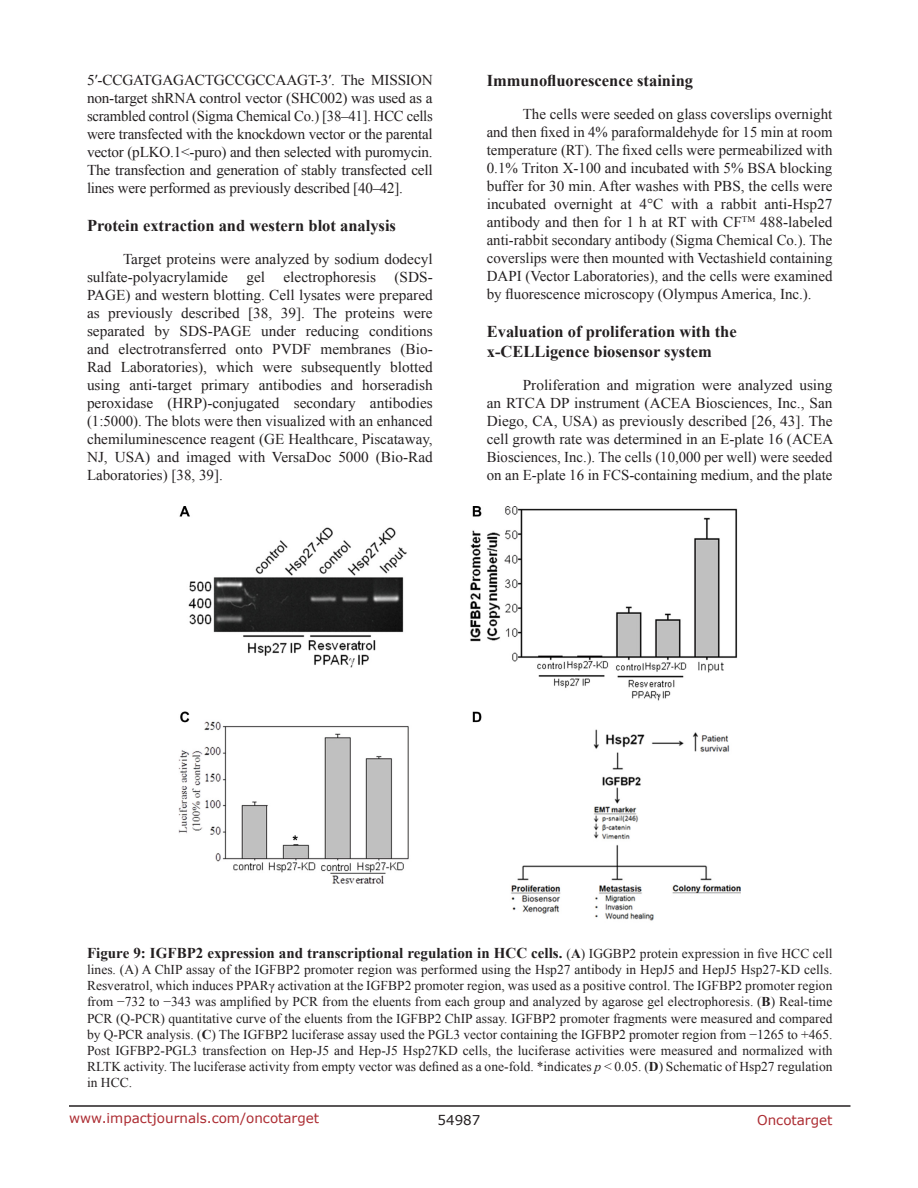
<style>
.page{position:relative;width:918px;height:1188px;background:#fff}
.page>*{position:absolute;margin:0;border:0;box-sizing:border-box;transform-origin:0 0}
.SubHeading_middle{font:700 16.5px/19.8px "Times New Roman";color:#231f20}
.BodyText{font:15px/18px "Times New Roman";color:#231f20;text-align:justify}
.FigureText{font:700 15px "Times New Roman";color:#231f20}
.FigureText-2{font:13.5px/16.2px "Times New Roman";color:#231f20;text-align:justify}
.t1{font:13.5px "Verdana";color:#ac2b31}
.t2{font:13.5px "Verdana";color:#231f20}
.s1{font-weight:400;font-size:13.5px}
.s2{font-size:13.5px}
.s3{font-weight:700}
.s4{font-style:italic}
</style>
<div class="page">
<hr style="left:69px;top:1105px;width:781px;height:2px;background:#231f20">
<img style="left:179px;top:507px;width:562px;height:414px">
<p class="BodyText" style="left:87px;top:71px;width:347px">5′-CCGATGAGACTGCCGCCAAGT-3′. The MISSION non-target shRNA control vector (SHC002) was used as a scrambled control (Sigma Chemical Co.) [38–41]. HCC cells were transfected with the knockdown vector or the parental vector (pLKO.1&lt;-puro) and then selected with puromycin.<br>The transfection and generation of stably transfected cell lines were performed as previously described [40–42].</p>
<p class="SubHeading_middle" style="left:87px;top:215px;width:311px">Protein extraction and western blot analysis</p>
<p class="BodyText" style="left:87px;top:250px;width:347px;text-indent:36px">Target proteins were analyzed by sodium dodecyl sulfate-polyacrylamide gel electrophoresis (SDS-PAGE) and western blotting. Cell lysates were prepared as previously described [38, 39]. The proteins were separated by SDS-PAGE under reducing conditions and electrotransferred onto PVDF membranes (Bio-Rad Laboratories), which were subsequently blotted using anti-target primary antibodies and horseradish peroxidase (HRP)-conjugated secondary antibodies (1:5000). The blots were then visualized with an enhanced chemiluminescence reagent (GE Healthcare, Piscataway, NJ, USA) and imaged with VersaDoc 5000 (Bio-Rad Laboratories) [38, 39].</p>
<p class="SubHeading_middle" style="left:487px;top:70px;width:208px">Immunofluorescence staining</p>
<p class="BodyText" style="left:487px;top:105px;width:347px;text-indent:36px">The cells were seeded on glass coverslips overnight and then fixed in 4% paraformaldehyde for 15 min at room temperature (RT). The fixed cells were permeabilized with 0.1% Triton X-100 and incubated with 5% BSA blocking buffer for 30 min. After washes with PBS, the cells were incubated overnight at 4°C with a rabbit anti-Hsp27 antibody and then for 1 h at RT with CF<sup>TM</sup> 488-labeled anti-rabbit secondary antibody (Sigma Chemical Co.). The coverslips were then mounted with Vectashield containing DAPI (Vector Laboratories), and the cells were examined by fluorescence microscopy (Olympus America, Inc.).</p>
<p class="SubHeading_middle" style="left:487px;top:321px;width:251px">Evaluation of proliferation with the x-CELLigence biosensor system</p>
<p class="BodyText" style="left:487px;top:376px;width:348px;text-indent:36px">Proliferation and migration were analyzed using an RTCA DP instrument (ACEA Biosciences, Inc., San Diego, CA, USA) as previously described [26, 43]. The cell growth rate was determined in an E-plate 16 (ACEA Biosciences, Inc.). The cells (10,000 per well) were seeded on an E-plate 16 in FCS-containing medium, and the plate</p>
<p class="FigureText" style="left:87px;top:942px;width:747px">Figure 9: IGFBP2 expression and transcriptional regulation in HCC cells. <span class="s1">(</span><span class="s2">A</span><span class="s1">) IGGBP2 protein expression in five HCC cell</span></p>
<p class="FigureText-2" style="left:87px;top:961px;width:747px">lines. (A) A ChIP assay of the IGFBP2 promoter region was performed using the Hsp27 antibody in HepJ5 and HepJ5 Hsp27-KD cells.<br>Resveratrol, which induces PPARγ activation at the IGFBP2 promoter region, was used as a positive control. The IGFBP2 promoter region from −732 to −343 was amplified by PCR from the eluents from each group and analyzed by agarose gel electrophoresis. (<span class="s3">B</span>) Real-time PCR (Q-PCR) quantitative curve of the eluents from the IGFBP2 ChIP assay. IGFBP2 promoter fragments were measured and compared by Q-PCR analysis. (<span class="s3">C</span>) The IGFBP2 luciferase assay used the PGL3 vector containing the IGFBP2 promoter region from −1265 to +465.<br>Post IGFBP2-PGL3 transfection on Hep-J5 and Hep-J5 Hsp27KD cells, the luciferase activities were measured and normalized with RLTK activity. The luciferase activity from empty vector was defined as a one-fold. *indicates <span class="s4">p</span> &lt; 0.05. (<span class="s3">D</span>) Schematic of Hsp27 regulation in HCC.</p>
<p class="t1" style="left:69px;top:1109px;width:252px">www.impactjournals.com/oncotarget</p>
<p class="t2" style="left:438px;top:1111px;width:44px">54987</p>
<p class="t1" style="left:757px;top:1111px;width:77px">Oncotarget</p>
</div>
